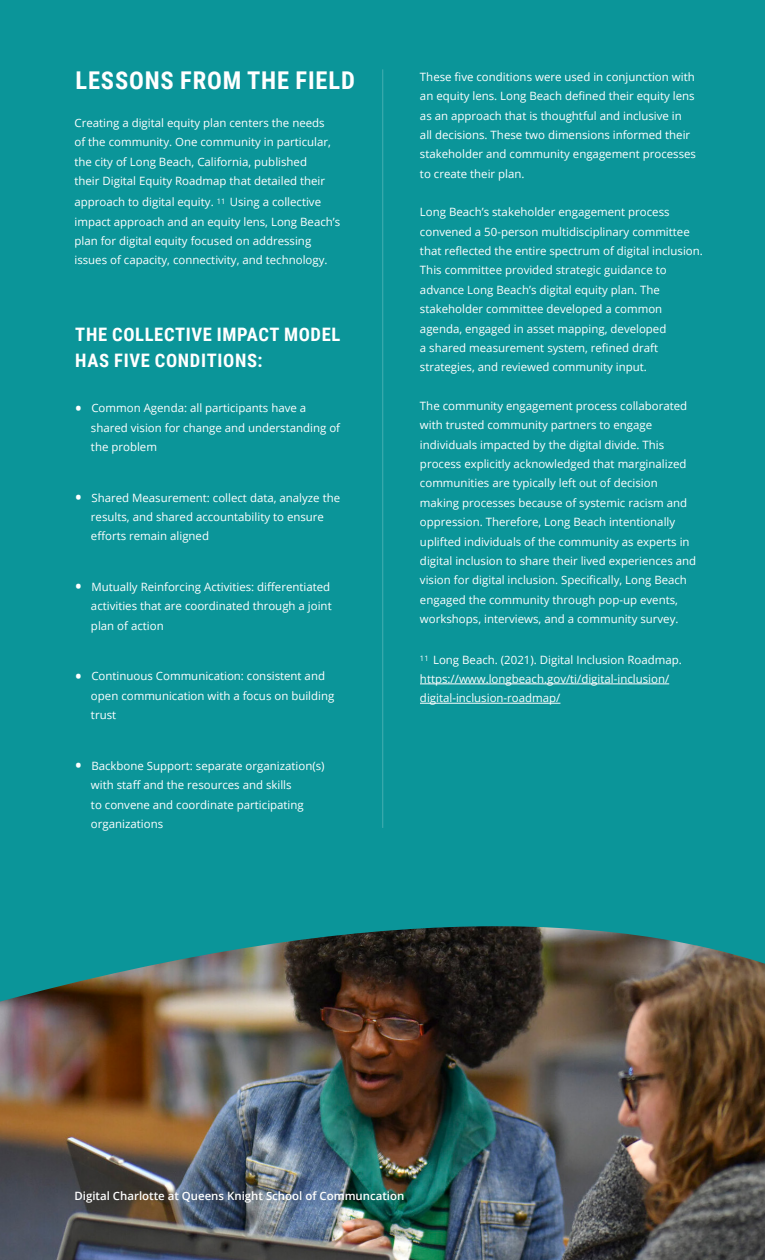
<style>
.page{position:relative;width:765px;height:1260px;background:#0b9599}
.page>*{position:absolute;margin:0;border:0;box-sizing:border-box;transform-origin:0 0}
.t1{font:700 24.5px "Roboto Condensed";letter-spacing:.035em;color:#fff}
.t2{font:700 18.62px/26.2px "Roboto Condensed";letter-spacing:.035em;color:#fff}
.t3{font:11.5px/19.4px "Open Sans";color:#fff}
.t4{font:600 11.5px "Open Sans";color:#fff}
.t5{font:7.5px "Open Sans";color:#fff}
.s1{font-size:21.25px}
</style>
<div class="page">
<img style="left:0;top:926px;width:765px;height:334px">
<hr style="left:383px;top:69px;width:1px;height:759px;background:#fff">
<hr style="left:420px;top:684px;width:249px;height:1px;background:#fff">
<hr style="left:420px;top:703px;width:140px;height:1px;background:#fff">
<h1 class="t1" style="left:75px;top:63px;width:281px">LESSONS FROM THE FIELD</h1>
<p class="t3" style="left:74px;top:113px;width:258px">Creating a digital equity plan centers the needs of the community. One community in particular, the city of Long Beach, California, published their Digital Equity Roadmap that detailed their</p>
<p class="t3" style="left:74px;top:192px;width:267px">approach to digital equity. <sup>11</sup> Using a collective impact approach and an equity lens, Long Beach’s plan for digital equity focused on addressing issues of capacity, connectivity, and technology.</p>
<h2 class="t2" style="left:75px;top:320px;width:267px">THE COLLECTIVE IMPACT MODEL<br>HAS FIVE CONDITIONS:</h2>
<p class="t3" style="left:91px;top:398px;width:251px;text-indent:-17px"><span class="s1">•</span> Common Agenda: all participants have a shared vision for change and understanding of the problem</p>
<p class="t3" style="left:91px;top:488px;width:251px;text-indent:-17px"><span class="s1">•</span> Shared Measurement: collect data, analyze the results, and shared accountability to ensure efforts remain aligned</p>
<p class="t3" style="left:91px;top:577px;width:242px;text-indent:-17px"><span class="s1">•</span> Mutually Reinforcing Activities: differentiated activities that are coordinated through a joint plan of action</p>
<p class="t3" style="left:91px;top:666px;width:245px;text-indent:-17px"><span class="s1">•</span> Continuous Communication: consistent and open communication with a focus on building trust</p>
<p class="t3" style="left:91px;top:756px;width:235px;text-indent:-17px"><span class="s1">•</span> Backbone Support: separate organization(s) with staff and the resources and skills<br>to convene and coordinate participating organizations</p>
<p class="t3" style="left:420px;top:67px;width:278px">These five conditions were used in conjunction with an equity lens. Long Beach defined their equity lens as an approach that is thoughtful and inclusive in all decisions. These two dimensions informed their stakeholder and community engagement processes to create their plan.</p>
<p class="t3" style="left:420px;top:202px;width:284px">Long Beach’s stakeholder engagement process convened a 50-person multidisciplinary committee that reflected the entire spectrum of digital inclusion.<br>This committee provided strategic guidance to advance Long Beach’s digital equity plan. The stakeholder committee developed a common agenda, engaged in asset mapping, developed<br>a shared measurement system, refined draft strategies, and reviewed community input.</p>
<p class="t3" style="left:420px;top:396px;width:278px">The community engagement process collaborated with trusted community partners to engage individuals impacted by the digital divide. This process explicitly acknowledged that marginalized communities are typically left out of decision making processes because of systemic racism and oppression. Therefore, Long Beach intentionally uplifted individuals of the community as experts in digital inclusion to share their lived experiences and vision for digital inclusion. Specifically, Long Beach engaged the community through pop-up events, workshops, interviews, and a community survey.</p>
<p class="t5" style="left:420px;top:653px;width:10px">11</p>
<p class="t3" style="left:420px;top:649px;width:263px;text-indent:13px">Long Beach. (2021). Digital Inclusion Roadmap. https://www.longbeach.gov/ti/digital-inclusion/ digital-inclusion-roadmap/</p>
<p class="t4" style="left:74px;top:1188px;width:331px">Digital Charlotte at Queens Knight School of Communcation</p>
</div>
